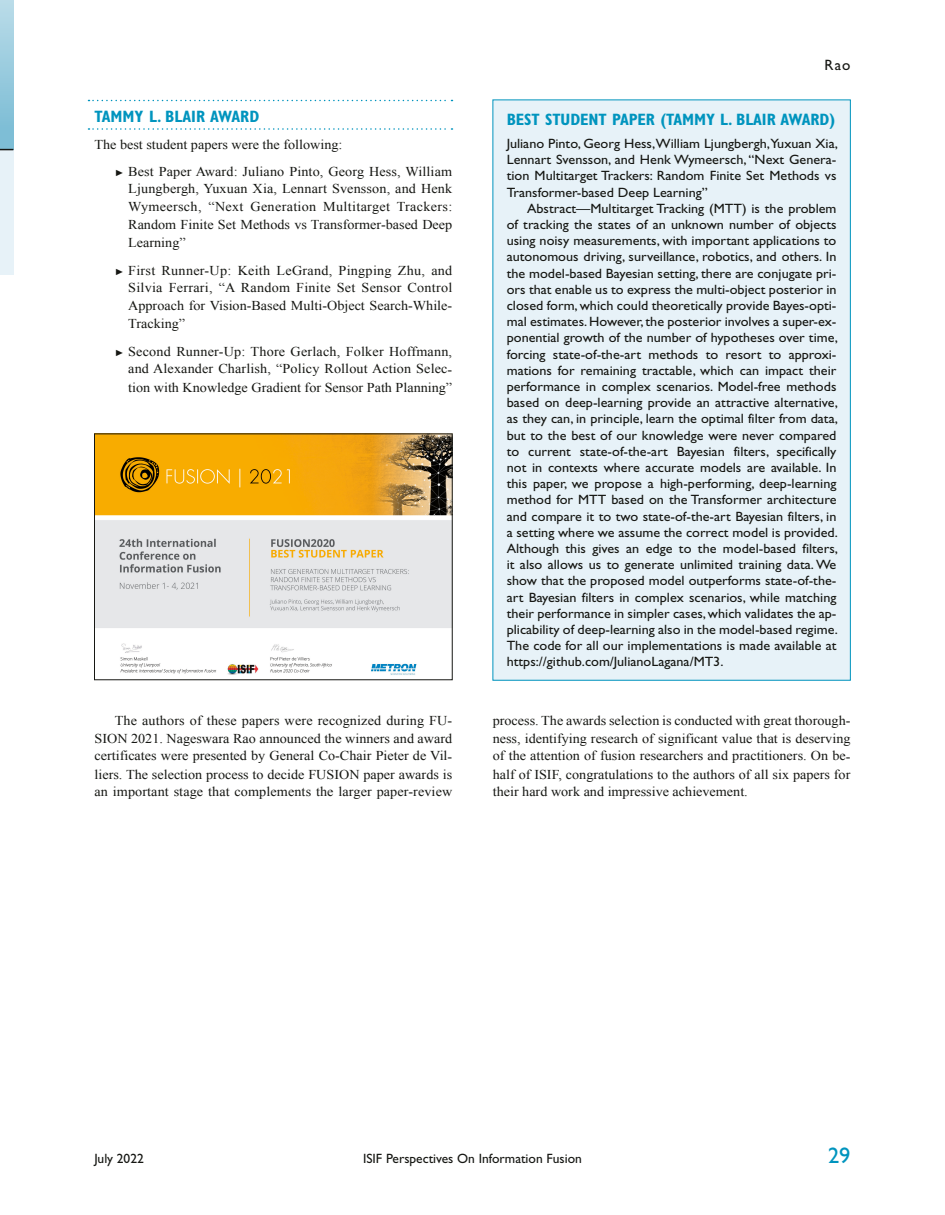
<style>
.page{position:relative;width:945px;height:1215px;background:#fff}
.page>*{position:absolute;margin:0;border:0;box-sizing:border-box;transform-origin:0 0}
.t1{font:22.5px "Gill Sans Std";color:#0094be}
.t2{font:700 condensed 16.5px "Gill Sans Std";letter-spacing:-.005em;color:#0094be}
.t3{font:15px "Gill Sans Std";color:#161713}
.t4{font:13.5px/16.2px "Gill Sans Std";color:#161713;text-align:justify;scale:1.05 1}
.t5{font:13.5px/18px "Times New Roman";color:#161713;text-align:justify;scale:1.05 1}
.t6{font:13.5px "Gill Sans Std";color:#161713}
.s1{font-size:9px}
</style>
<div class="page">
<div style="left:0;top:148px;width:14px;height:127px;background:#e7f2f8"></div>
<svg style="left:0;top:0;width:13px;height:149px;background:#98cadd"></svg>
<svg style="left:0;top:149px;width:13px;height:1px"></svg>
<svg style="left:88px;top:100px;width:365px;height:1px"></svg>
<svg style="left:88px;top:128px;width:365px;height:2px"></svg>
<div style="left:493px;top:100px;width:357px;height:580px;background:#e7f2f8"></div>
<img style="left:96px;top:436px;width:354px;height:239px">
<p class="t2" style="left:94px;top:106px;width:166px">TAMMY L. BLAIR AWARD</p>
<p class="t5" style="left:115px;top:130px;width:323px;line-height:27px;text-indent:-20px">The best student papers were the following:<br><span class="s1">►</span> Best Paper Award: Juliano Pinto, Georg Hess, William</p>
<p class="t5" style="left:128px;top:180px;width:310px">Ljungbergh, Yuxuan Xia, Lennart Svensson, and Henk Wymeersch, “Next Generation Multitarget Trackers:<br>Random Finite Set Methods vs Transformer-based Deep Learning”</p>
<p class="t5" style="left:128px;top:261px;width:310px;text-indent:-14px"><span class="s1">►</span> First Runner-Up: Keith LeGrand, Pingping Zhu, and Silvia Ferrari, “A Random Finite Set Sensor Control Approach for Vision-Based Multi-Object Search-While-Tracking”</p>
<p class="t5" style="left:128px;top:342px;width:310px;text-indent:-14px"><span class="s1">►</span> Second Runner-Up: Thore Gerlach, Folker Hoffmann, and Alexander Charlish, “Policy Rollout Action Selec&shy;tion with Knowledge Gradient for Sensor Path Planning”</p>
<p class="t3" style="left:825px;top:56px;width:27px">Rao</p>
<p class="t2" style="left:507px;top:110px;width:330px">BEST STUDENT PAPER (TAMMY L. BLAIR AWARD)</p>
<p class="t4" style="left:507px;top:135px;width:317px">Juliano Pinto, Georg Hess,William Ljungbergh,Yuxuan Xia, Lennart Svensson, and Henk Wymeersch, “Next Genera&shy;tion Multitarget Trackers: Random Finite Set Methods vs Transformer-based Deep Learning”</p>
<p class="t4" style="left:507px;top:200px;width:317px;text-indent:20px">Abstract—Multitarget Tracking (MTT) is the problem of tracking the states of an unknown number of objects using noisy measurements, with important applications to autonomous driving, surveillance, robotics, and others. In the model-based Bayesian setting, there are conjugate pri&shy;ors that enable us to express the multi-object posterior in closed form, which could theoretically provide Bayes-opti&shy;mal estimates. However, the posterior involves a super-ex&shy;ponential growth of the number of hypotheses over time, forcing state-of-the-art methods to resort to approxi&shy;mations for remaining tractable, which can impact their performance in complex scenarios. Model-free methods based on deep-learning provide an attractive alternative, as they can, in principle, learn the optimal filter from data, but to the best of our knowledge were never compared to current state-of-the-art Bayesian filters, specifically not in contexts where accurate models are available. In this paper, we propose a high-performing, deep-learning method for MTT based on the Transformer architecture and compare it to two state-of-the-art Bayesian filters, in a setting where we assume the correct model is provided.<br>Although this gives an edge to the model-based filters, it also allows us to generate unlimited training data. We show that the proposed model outperforms state-of-the&shy;art Bayesian filters in complex scenarios, while matching their performance in simpler cases, which validates the ap&shy;plicability of deep-learning also in the model-based regime.<br>The code for all our implementations is made available at https://github.com/JulianoLagana/MT3.</p>
<p class="t5" style="left:94px;top:711px;width:342px;text-indent:20px">The authors of these papers were recognized during FU-SION 2021. Nageswara Rao announced the winners and award certificates were presented by General Co-Chair Pieter de Vil&shy;liers. The selection process to decide FUSION paper awards is an important stage that complements the larger paper-review</p>
<p class="t5" style="left:493px;top:711px;width:342px">process. The awards selection is conducted with great thorough&shy;ness, identifying research of significant value that is deserving of the attention of fusion researchers and practitioners. On be&shy;half of ISIF, congratulations to the authors of all six papers for their hard work and impressive achievement.</p>
<p class="t6" style="left:94px;top:1151px;width:51px">July 2022</p>
<p class="t6" style="left:363px;top:1151px;width:221px">ISIF Perspectives On Information Fusion</p>
<h1 class="t1" style="left:828px;top:1142px;width:24px">29</h1>
</div>
